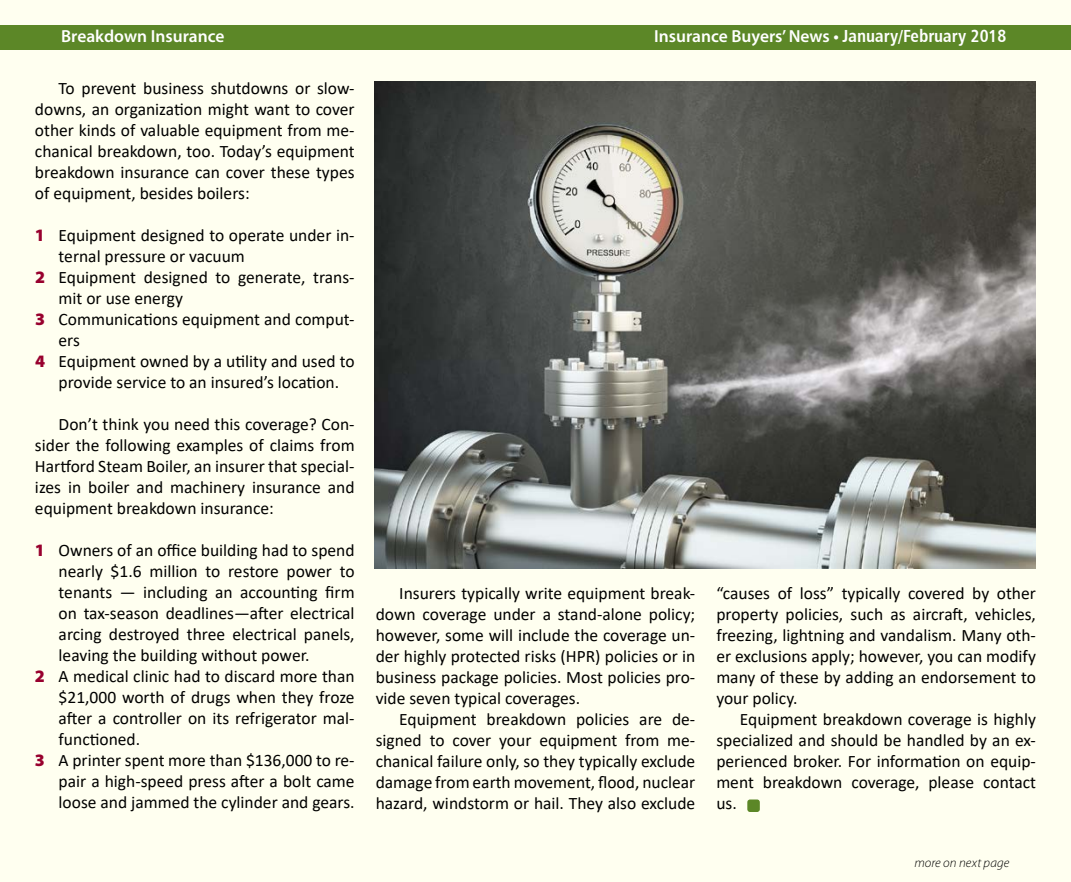
<style>
.page{position:relative;width:1071px;height:882px;background:#fff}
.page>*{position:absolute;margin:0;border:0;box-sizing:border-box;transform-origin:0 0}
.t1{font:17.5px/21px "Calibri";color:#000;text-align:justify}
.t2{font:600 17.5px "Myriad Pro";color:#fff}
.t3{font:italic 300 13.12px "Myriad Pro";letter-spacing:.01em;color:#000}
.s1{font-family:"Humanist 777 BT Bold Condensed B";font-weight:400}
.s2{font-family:"Myriad Pro";font-weight:900;color:#98002e}
</style>
<div class="page">
<div style="left:1px;top:1px;width:1070px;height:881px;background:#fffff0"></div>
<div style="left:0;top:25px;width:1071px;height:24px;background:#5c8727"></div>
<img style="left:375px;top:81px;width:661px;height:487px">
<div style="left:747px;top:800px;width:13px;height:12px;background:#5c8727;border-radius:3px"></div>
<p class="t2" style="left:61px;top:25px;width:165px">Breakdown Insurance</p>
<p class="t2" style="left:654px;top:25px;width:354px">Insurance Buyers’ News • <span class="s1">January/February 2018</span></p>
<p class="t1" style="left:35px;top:78px;width:321px;text-indent:24px">To prevent business shutdowns or slow&shy;downs, an organization might want to cover other kinds of valuable equipment from me&shy;chanical breakdown, too. Today’s equipment breakdown insurance can cover these types of equipment, besides boilers:</p>
<p class="t1" style="left:35px;top:225px;width:321px"><span class="s2">1</span> Equipment designed to operate under in-</p>
<p class="t1" style="left:59px;top:246px;width:188px">ternal pressure or vacuum</p>
<p class="t1" style="left:35px;top:267px;width:321px"><span class="s2">2</span> Equipment designed to generate, trans-</p>
<p class="t1" style="left:59px;top:288px;width:126px">mit or use energy</p>
<p class="t1" style="left:35px;top:309px;width:321px"><span class="s2">3</span> Communications equipment and comput-</p>
<p class="t1" style="left:59px;top:330px;width:23px">ers</p>
<p class="t1" style="left:35px;top:351px;width:321px"><span class="s2">4</span> Equipment owned by a utility and used to</p>
<p class="t1" style="left:59px;top:372px;width:282px">provide service to an insured’s location.</p>
<p class="t1" style="left:35px;top:414px;width:321px;text-indent:24px">Don’t think you need this coverage? Con&shy;sider the following examples of claims from Hartford Steam Boiler, an insurer that special&shy;izes in boiler and machinery insurance and equipment breakdown insurance:</p>
<p class="t1" style="left:35px;top:540px;width:321px"><span class="s2">1</span> Owners of an office building had to spend</p>
<p class="t1" style="left:59px;top:561px;width:298px">nearly $1.6 million to restore power to</p>
<p class="t1" style="left:59px;top:582px;width:298px">tenants — including an accounting firm</p>
<p class="t1" style="left:59px;top:603px;width:298px">on tax-season deadlines—after electrical</p>
<p class="t1" style="left:59px;top:624px;width:298px">arcing destroyed three electrical panels,</p>
<p class="t1" style="left:59px;top:645px;width:252px">leaving the building without power.</p>
<p class="t1" style="left:35px;top:666px;width:321px"><span class="s2">2</span> A medical clinic had to discard more than</p>
<p class="t1" style="left:59px;top:687px;width:298px">$21,000 worth of drugs when they froze</p>
<p class="t1" style="left:59px;top:708px;width:298px">after a controller on its refrigerator mal-</p>
<p class="t1" style="left:59px;top:729px;width:83px">functioned.</p>
<p class="t1" style="left:35px;top:750px;width:321px"><span class="s2">3</span> A printer spent more than $136,000 to re-</p>
<p class="t1" style="left:59px;top:771px;width:298px">pair a high-speed press after a bolt came</p>
<p class="t1" style="left:59px;top:792px;width:298px">loose and jammed the cylinder and gears.</p>
<p class="t1" style="left:376px;top:583px;width:321px;text-indent:24px">Insurers typically write equipment break&shy;down coverage under a stand-alone policy; however, some will include the coverage un&shy;der highly protected risks (HPR) policies or in business package policies. Most policies pro&shy;vide seven typical coverages.</p>
<p class="t1" style="left:376px;top:709px;width:321px;text-indent:24px">Equipment breakdown policies are de&shy;signed to cover your equipment from me&shy;chanical failure only, so they typically exclude damage from earth movement, flood, nuclear hazard, windstorm or hail. They also exclude</p>
<p class="t1" style="left:716px;top:583px;width:321px">“causes of loss” typically covered by other property policies, such as aircraft, vehicles, freezing, lightning and vandalism. Many oth&shy;er exclusions apply; however, you can modify many of these by adding an endorsement to your policy.</p>
<p class="t1" style="left:716px;top:709px;width:321px;text-indent:24px">Equipment breakdown coverage is highly specialized and should be handled by an ex&shy;perienced broker. For information on equip&shy;ment breakdown coverage, please contact us.</p>
<p class="t3" style="left:914px;top:856px;width:96px">more on next page</p>
</div>
